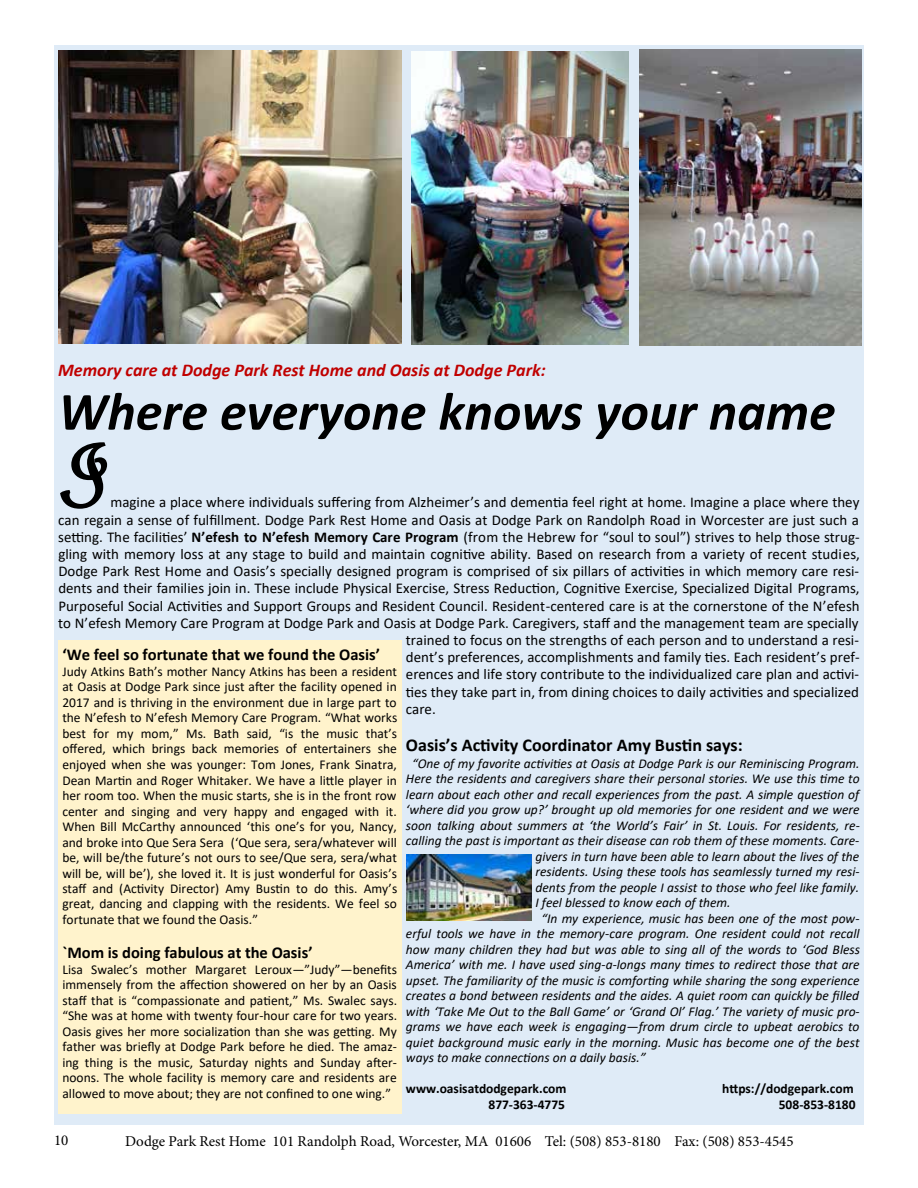
<style>
.page{position:relative;width:918px;height:1188px;background:#fff}
.page>*{position:absolute;margin:0;border:0;box-sizing:border-box;transform-origin:0 0}
.t1{font:96.45px "French Script";color:#000}
.t2{font:italic 700 54px "Calibri";color:#000}
.t3{font:italic 700 18px "Calibri";color:#c00000}
.t4{font:700 18px "Calibri";color:#000}
.t5{font:700 16.5px "Calibri";letter-spacing:-.005em;color:#000}
.t6{font:15px "Calibri";color:#000}
.t7{font:15px "Minion Pro";color:#000}
.t8{font:13.5px/15.5px "Calibri";color:#000;text-align:justify}
.t9{font:italic 13.5px "Calibri";color:#000}
.t10{font:700 13.5px "Calibri";color:#000}
.s1{font-weight:700}
</style>
<div class="page">
<div style="left:54px;top:45px;width:810px;height:1080px;background:#dfebf7"></div>
<img style="left:58px;top:51px;width:344px;height:293px">
<img style="left:411px;top:51px;width:217px;height:294px">
<img style="left:639px;top:50px;width:222px;height:296px">
<div style="left:58px;top:641px;width:344px;height:473px;background:#fff3cc"></div>
<img style="left:406px;top:854px;width:125px;height:67px">
<h3 class="t3" style="left:58px;top:357px;width:489px">Memory care at Dodge Park Rest Home and Oasis at Dodge Park:</h3>
<h2 class="t2" style="left:58px;top:373px;width:779px">Where everyone knows your name</h2>
<h1 class="t1" style="left:58px;top:418px;width:52px">I</h1>
<p class="t6" style="left:111px;top:492px;width:750px">magine a place where individuals suffering from Alzheimer’s and dementia feel right at home. Imagine a place where they</p>
<p class="t6" style="left:58px;top:509px;width:802px">can regain a sense of fulfillment. Dodge Park Rest Home and Oasis at Dodge Park on Randolph Road in Worcester are just such a</p>
<p class="t6" style="left:58px;top:526px;width:803px">setting. The facilities’ <span class="s1">N’efesh to N’efesh Memory Care Program</span> (from the Hebrew for “soul to soul”) strives to help those strug-</p>
<p class="t6" style="left:58px;top:544px;width:803px">gling with memory loss at any stage to build and maintain cognitive ability. Based on research from a variety of recent studies,</p>
<p class="t6" style="left:58px;top:561px;width:802px">Dodge Park Rest Home and Oasis’s specially designed program is comprised of six pillars of activities in which memory care resi-</p>
<p class="t6" style="left:58px;top:578px;width:803px">dents and their families join in. These include Physical Exercise, Stress Reduction, Cognitive Exercise, Specialized Digital Programs,</p>
<p class="t6" style="left:58px;top:595px;width:803px">Purposeful Social Activities and Support Groups and Resident Council. Resident-centered care is at the cornerstone of the N’efesh</p>
<p class="t6" style="left:58px;top:612px;width:802px">to N’efesh Memory Care Program at Dodge Park and Oasis at Dodge Park. Caregivers, staff and the management team are specially</p>
<p class="t6" style="left:406px;top:630px;width:455px">trained to focus on the strengths of each person and to understand a resi-</p>
<p class="t6" style="left:406px;top:647px;width:455px">dent’s preferences, accomplishments and family ties. Each resident’s pref-</p>
<p class="t6" style="left:406px;top:664px;width:455px">erences and life story contribute to the individualized care plan and activi-</p>
<p class="t6" style="left:406px;top:681px;width:455px">ties they take part in, from dining choices to daily activities and specialized</p>
<p class="t6" style="left:406px;top:699px;width:31px">care.</p>
<h3 class="t4" style="left:406px;top:732px;width:338px">Oasis’s Activity Coordinator Amy Bustin says:</h3>
<p class="t9" style="left:412px;top:754px;width:449px">“One of my favorite activities at Oasis at Dodge Park is our Reminiscing Program.</p>
<p class="t9" style="left:406px;top:769px;width:455px">Here the residents and caregivers share their personal stories. We use this time to</p>
<p class="t9" style="left:406px;top:785px;width:455px">learn about each other and recall experiences from the past. A simple question of</p>
<p class="t9" style="left:406px;top:800px;width:455px">‘where did you grow up?’ brought up old memories for one resident and we were</p>
<p class="t9" style="left:406px;top:816px;width:455px">soon talking about summers at ‘the World’s Fair’ in St. Louis. For residents, re-</p>
<p class="t9" style="left:406px;top:831px;width:455px">calling the past is important as their disease can rob them of these moments. Care-</p>
<p class="t9" style="left:535px;top:847px;width:325px">givers in turn have been able to learn about the lives of the</p>
<p class="t9" style="left:535px;top:862px;width:326px">residents. Using these tools has seamlessly turned my resi-</p>
<p class="t9" style="left:535px;top:878px;width:325px">dents from the people I assist to those who feel like family.</p>
<p class="t9" style="left:535px;top:893px;width:197px">I feel blessed to know each of them.</p>
<p class="t9" style="left:542px;top:909px;width:319px">“In my experience, music has been one of the most pow-</p>
<p class="t9" style="left:406px;top:924px;width:455px">erful tools we have in the memory-care program. One resident could not recall</p>
<p class="t9" style="left:406px;top:940px;width:456px">how many children they had but was able to sing all of the words to ‘God Bless</p>
<p class="t9" style="left:406px;top:955px;width:455px">America’ with me. I have used sing-a-longs many times to redirect those that are</p>
<p class="t9" style="left:406px;top:971px;width:455px">upset. The familiarity of the music is comforting while sharing the song experience</p>
<p class="t9" style="left:406px;top:986px;width:455px">creates a bond between residents and the aides. A quiet room can quickly be filled</p>
<p class="t9" style="left:406px;top:1002px;width:455px">with ‘Take Me Out to the Ball Game’ or ‘Grand Ol’ Flag.’ The variety of music pro-</p>
<p class="t9" style="left:406px;top:1017px;width:455px">grams we have each week is engaging—from drum circle to upbeat aerobics to</p>
<p class="t9" style="left:406px;top:1033px;width:455px">quiet background music early in the morning. Music has become one of the best</p>
<p class="t9" style="left:406px;top:1048px;width:241px">ways to make connections on a daily basis.”</p>
<p class="t10" style="left:406px;top:1079px;width:162px">www.oasisatdodgepark.com</p>
<p class="t10" style="left:722px;top:1079px;width:133px">https://dodgepark.com</p>
<p class="t10" style="left:489px;top:1095px;width:78px">877-363-4775</p>
<p class="t10" style="left:779px;top:1095px;width:78px">508-853-8180</p>
<p class="t5" style="left:62px;top:643px;width:319px">‘We feel so fortunate that we found the Oasis’</p>
<p class="t8" style="left:62px;top:663px;width:336px">Judy Atkins Bath’s mother Nancy Atkins has been a resident at Oasis at Dodge Park since just after the facility opened in 2017 and is thriving in the environment due in large part to the N’efesh to N’efesh Memory Care Program. “What works best for my mom,” Ms. Bath said, “is the music that’s offered, which brings back memories of entertainers she enjoyed when she was younger: Tom Jones, Frank Sinatra, Dean Martin and Roger Whitaker. We have a little player in her room too. When the music starts, she is in the front row center and singing and very happy and engaged with it.<br>When Bill McCarthy announced ‘this one’s for you, Nancy, and broke into Que Sera Sera (‘Que sera, sera/whatever will be, will be/the future’s not ours to see/Que sera, sera/what will be, will be’), she loved it. It is just wonderful for Oasis’s staff and (Activity Director) Amy Bustin to do this. Amy’s great, dancing and clapping with the residents. We feel so fortunate that we found the Oasis.”</p>
<p class="t5" style="left:62px;top:940px;width:252px">`Mom is doing fabulous at the Oasis’</p>
<p class="t8" style="left:62px;top:961px;width:336px">Lisa Swalec’s mother Margaret Leroux—”Judy”—benefits immensely from the affection showered on her by an Oasis staff that is “compassionate and patient,” Ms. Swalec says. “She was at home with twenty four-hour care for two years.<br>Oasis gives her more socialization than she was getting. My father was briefly at Dodge Park before he died. The amaz&shy;ing thing is the music, Saturday nights and Sunday after&shy;noons. The whole facility is memory care and residents are allowed to move about; they are not confined to one wing.”</p>
<p class="t7" style="left:54px;top:1130px;width:16px">10</p>
<p class="t7" style="left:125px;top:1131px;width:670px">Dodge Park Rest Home 101 Randolph Road, Worcester, MA 01606 Tel: (508) 853-8180 Fax: (508) 853-4545</p>
</div>
